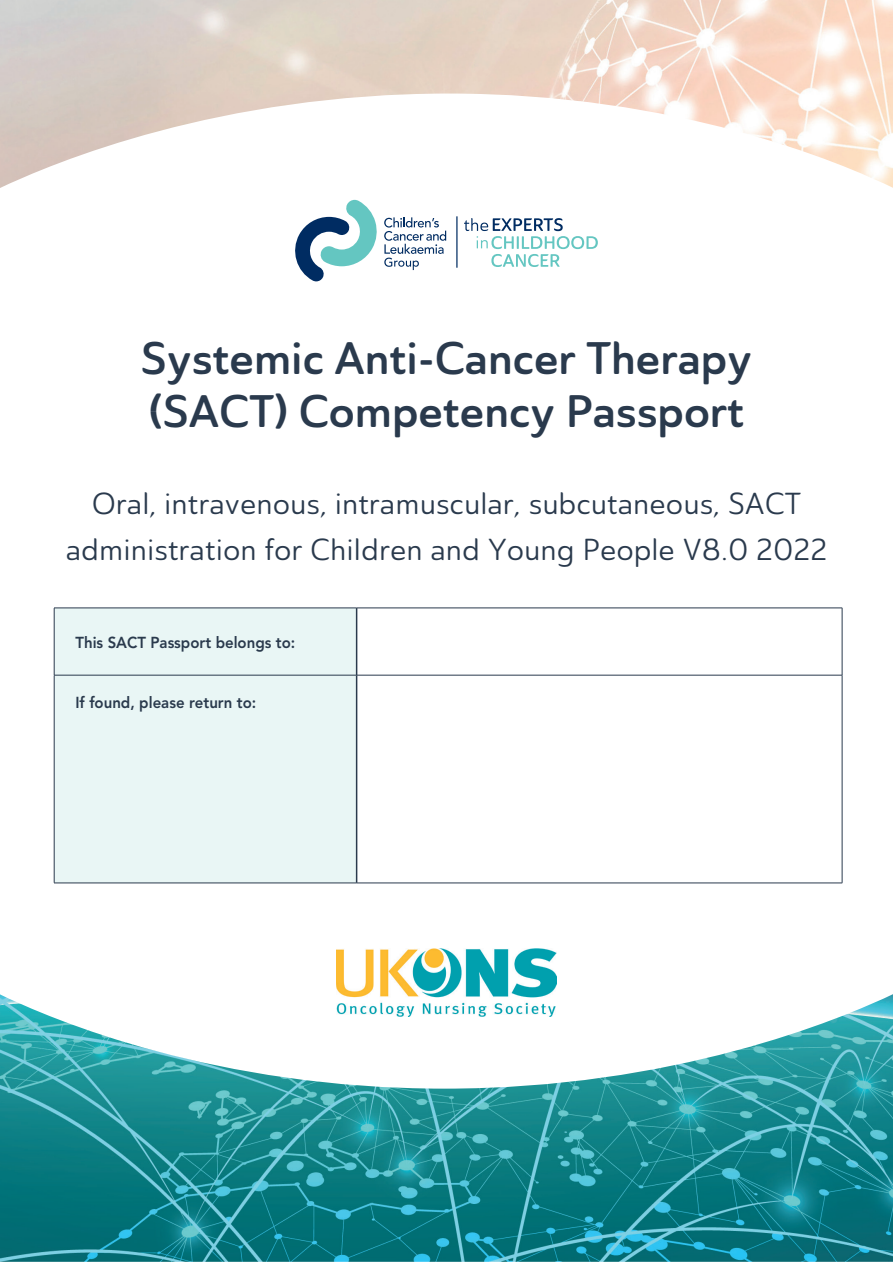
<style>
.page{position:relative;width:893px;height:1263px;background:#fff}
.page>*{position:absolute;margin:0;border:0;box-sizing:border-box;transform-origin:0 0}
.NEW_header{font:45px/52.5px "Ainslie Sans Nor Dem";color:#2a3a4d}
.NEW_header-2{font:30px/46.5px "Ainslie Sans Nor Reg";color:#2a3a4d;text-align:center}
.t1{font:800 15.9px "Avenir LT Std";color:#2a3a4d;scale:.95 1}
</style>
<div class="page">
<img style="left:0;top:0;width:893px;height:188px">
<img style="left:0;top:994px;width:893px;height:268px">
<svg style="left:295px;top:200px;width:82px;height:81px"></svg>
<svg style="left:384px;top:217px;width:62px;height:53px"></svg>
<hr style="left:456px;top:216px;width:2px;height:52px;background:#002c62">
<svg style="left:464px;top:218px;width:134px;height:49px"></svg>
<div style="left:55px;top:609px;width:301px;height:274px;background:#e9f6f5"></div>
<hr style="left:356px;top:608px;width:1px;height:67px;background:#2a3a4d">
<hr style="left:356px;top:675px;width:1px;height:208px;background:#2a3a4d">
<hr style="left:54px;top:608px;width:303px;height:1px;background:#2a3a4d">
<hr style="left:54px;top:608px;width:1px;height:67px;background:#2a3a4d">
<hr style="left:357px;top:608px;width:485px;height:1px;background:#2a3a4d">
<hr style="left:842px;top:608px;width:1px;height:67px;background:#2a3a4d">
<hr style="left:54px;top:675px;width:303px;height:1px;background:#2a3a4d">
<hr style="left:54px;top:675px;width:1px;height:208px;background:#2a3a4d">
<hr style="left:357px;top:675px;width:485px;height:1px;background:#2a3a4d">
<hr style="left:842px;top:675px;width:1px;height:208px;background:#2a3a4d">
<hr style="left:54px;top:883px;width:303px;height:1px;background:#2a3a4d">
<hr style="left:357px;top:883px;width:485px;height:1px;background:#2a3a4d">
<img style="left:337px;top:948px;width:219px;height:68px">
<p class="NEW_header" style="left:141px;top:332px;width:613px">Systemic Anti-Cancer Therapy (SACT) Competency Passport</p>
<p class="NEW_header-2" style="left:66px;top:480px;width:763px">Oral, intravenous, intramuscular, subcutaneous, SACT administration for Children and Young People V8.0 2022</p>
<p class="t1" style="left:75px;top:633px;width:233px">This SACT Passport belongs to:</p>
<p class="t1" style="left:75px;top:693px;width:192px">If found, please return to:</p>
</div>
